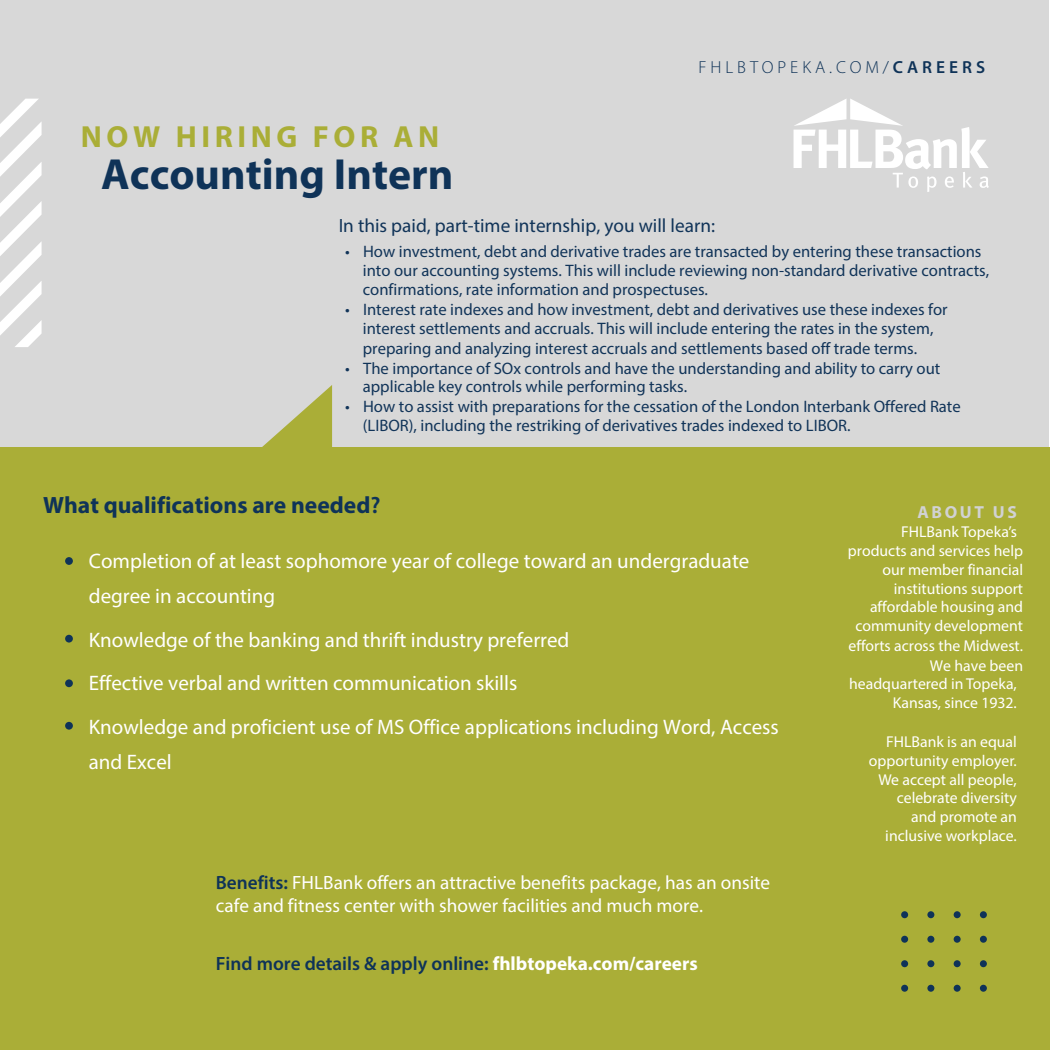
<style>
.page{position:relative;width:1050px;height:1050px;background:#fff}
.page>*{position:absolute;margin:0;border:0;box-sizing:border-box;transform-origin:0 0}
.t1{font:700 43.75px "Myriad Pro";color:#0f3358}
.t2{font:700 30.62px "Myriad Pro";letter-spacing:.15em;color:#aaae37}
.t3{font:700 23.62px "Myriad Pro";color:#0f3358}
.t4{font:21px/43.6px "Myriad Pro";color:#fff}
.t5{font:19.25px/22.7px "Myriad Pro";color:#fff}
.t6{font:600 19.25px "Myriad Pro";color:#0f3358}
.t7{font:19.25px "Myriad Pro";color:#113459}
.t8{font:300 17.5px "Myriad Pro";letter-spacing:.23em;color:#0f3358}
.t9{font:700 17.5px "Myriad Pro";letter-spacing:.15em;color:#d1d2d4}
.t10{font:16.62px/19.2px "Myriad Pro";color:#113459}
.t11{font:15.75px/18.9px "Myriad Pro";color:#fff;text-align:right}
.s1{font-weight:600}
.s2{font-weight:600;color:#0f3358}
.s3{font-weight:700;color:#fff}
</style>
<div class="page">
<svg style="left:793px;top:99px;width:196px;height:93px"></svg>
<svg style="left:260px;top:385px;width:72px;height:62px;background:#c1c389"></svg>
<svg style="left:0;top:99px;width:42px;height:248px"></svg>
<div style="left:0;top:447px;width:1050px;height:603px;background:#aaae37"></div>
<div style="left:65px;top:635px;width:8px;height:8px;background:#0f3358;border-radius:50%"></div>
<svg style="left:901px;top:911px;width:86px;height:81px"></svg>
<div style="left:65px;top:557px;width:8px;height:8px;background:#0f3358;border-radius:50%"></div>
<div style="left:65px;top:679px;width:8px;height:8px;background:#0f3358;border-radius:50%"></div>
<div style="left:65px;top:722px;width:8px;height:8px;background:#0f3358;border-radius:50%"></div>
<h2 class="t2" style="left:81px;top:117px;width:360px">NOW HIRING FOR AN</h2>
<h1 class="t1" style="left:101px;top:146px;width:354px">Accounting Intern</h1>
<p class="t8" style="left:698px;top:58px;width:288px">FHLBTOPEKA.COM/<span class="s1">CAREERS</span></p>
<p class="t7" style="left:339px;top:214px;width:378px">In this paid, part-time internship, you will learn:</p>
<p class="t10" style="left:363px;top:241px;width:628px;text-indent:-18px">• How investment, debt and derivative trades are transacted by entering these transactions into our accounting systems. This will include reviewing non-standard derivative contracts, confirmations, rate information and prospectuses.</p>
<p class="t10" style="left:363px;top:300px;width:586px;text-indent:-18px">• Interest rate indexes and how investment, debt and derivatives use these indexes for interest settlements and accruals. This will include entering the rates in the system, preparing and analyzing interest accruals and settlements based off trade terms.</p>
<p class="t10" style="left:363px;top:359px;width:579px;line-height:18.6px;text-indent:-18px">• The importance of SOx controls and have the understanding and ability to carry out applicable key controls while performing tasks.</p>
<p class="t10" style="left:363px;top:397px;width:599px;line-height:18.6px;text-indent:-18px">• How to assist with preparations for the cessation of the London Interbank Offered Rate (LIBOR), including the restriking of derivatives trades indexed to LIBOR.</p>
<h3 class="t3" style="left:43px;top:490px;width:339px">What qualifications are needed<span class="s1">?</span></h3>
<p class="t4" style="left:89px;top:544px;width:662px;line-height:34.8px">Completion of at least sophomore year of college toward an undergraduate degree in accounting</p>
<p class="t4" style="left:89px;top:618px;width:692px">Knowledge of the banking and thrift industry preferred<br>Effective verbal and written communication skills<br>Knowledge and proficient use of MS Office applications including Word, Access</p>
<p class="t4" style="left:89px;top:740px;width:85px">and Excel</p>
<p class="t5" style="left:216px;top:871px;width:556px"><span class="s2">Benefits:</span> FHLBank offers an attractive benefits package, has an onsite cafe and fitness center with shower facilities and much more.</p>
<p class="t6" style="left:216px;top:951px;width:483px">Find more details &amp; apply online: <span class="s3">fhlbtopeka.com/careers</span></p>
<p class="t9" style="left:918px;top:501px;width:101px">ABOUT US</p>
<p class="t11" style="left:901px;top:522px;width:117px">FHLBank Topeka’s</p>
<p class="t11" style="left:848px;top:541px;width:177px">products and services help</p>
<p class="t11" style="left:882px;top:560px;width:142px">our member financial</p>
<p class="t11" style="left:894px;top:579px;width:131px">institutions support</p>
<p class="t11" style="left:870px;top:597px;width:155px">affordable housing and</p>
<p class="t11" style="left:855px;top:616px;width:169px">community development</p>
<p class="t11" style="left:849px;top:636px;width:176px">efforts across the Midwest.</p>
<p class="t11" style="left:930px;top:656px;width:95px">We have been</p>
<p class="t11" style="left:849px;top:674px;width:169px">headquartered in Topeka,</p>
<p class="t11" style="left:893px;top:693px;width:126px">Kansas, since 1932.</p>
<p class="t11" style="left:869px;top:732px;width:150px">FHLBank is an equal opportunity employer.<br>We accept all people, celebrate diversity and promote an inclusive workplace.</p>
</div>
